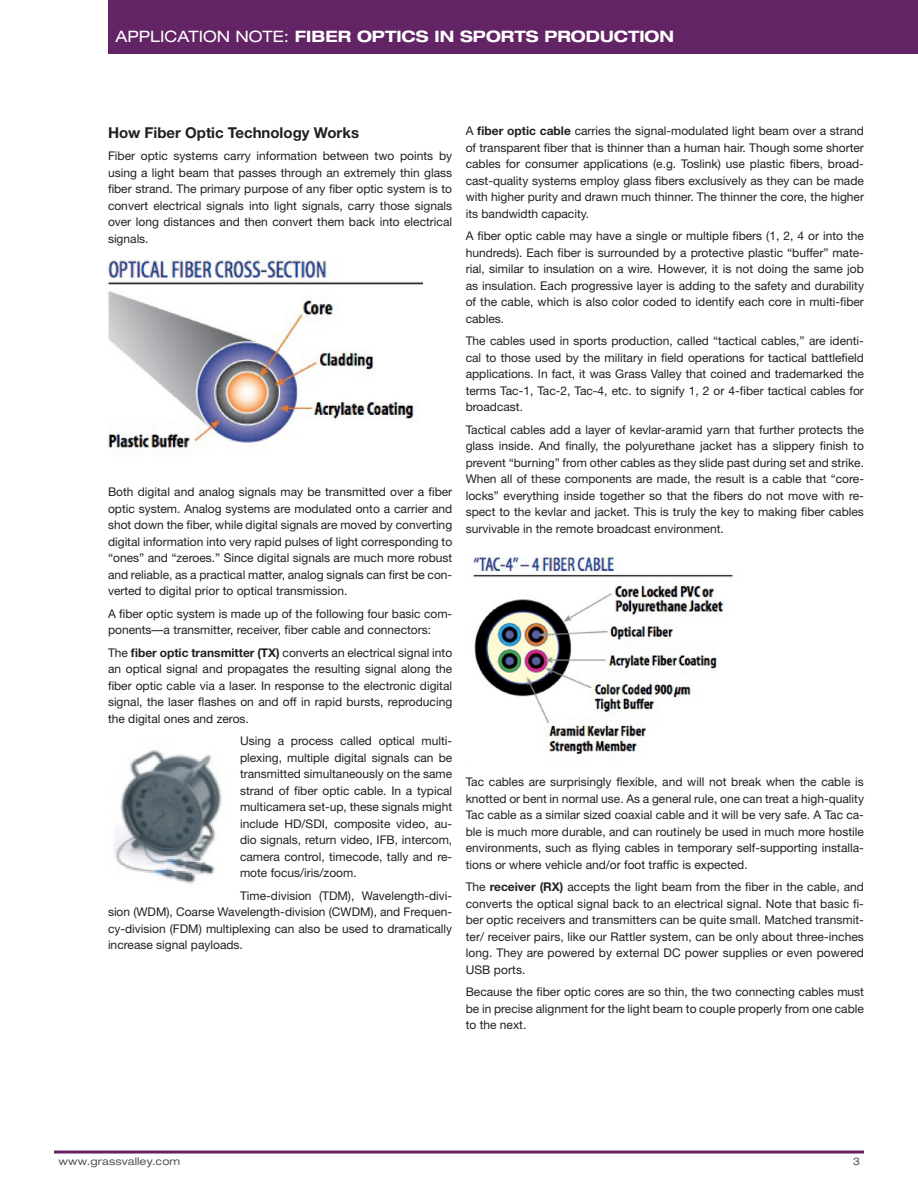
<style>
.page{position:relative;width:918px;height:1188px;background:#fff}
.page>*{position:absolute;margin:0;border:0;box-sizing:border-box;transform-origin:0 0}
.t1{font:700 expanded 15.75px "Helvetica Neue";color:#fff}
._2014_Collaterals_Ti{font:700 15px "Helvetica Neue";color:#231f20}
._2014_Collaterals_Te{font:12px/16.5px "Helvetica Neue";color:#231f20;text-align:justify}
.t2{font:expanded 10.5px "Helvetica Neue LT Std";letter-spacing:.01em;color:#57585a}
.s1{font-family:"Helvetica Neue LT Std";font-weight:400}
.s2{font-weight:700}
</style>
<div class="page">
<div style="left:108px;top:0;width:810px;height:54px;background:#622465"></div>
<hr style="left:54px;top:1151px;width:810px;height:3px;background:#622465">
<img style="left:106px;top:259px;width:316px;height:197px">
<img style="left:114px;top:749px;width:108px;height:135px">
<img style="left:472px;top:557px;width:261px;height:203px">
<p class="t1" style="left:116px;top:26px;width:560px"><span class="s1">APPLICATION NOTE:</span> FIBER OPTICS IN SPORTS PRODUCTION</p>
<p class="_2014_Collaterals_Ti" style="left:108px;top:123px;width:253px">How Fiber Optic Technology Works</p>
<p class="_2014_Collaterals_Te" style="left:108px;top:148px;width:346px">Fiber optic systems carry information between two points by using a light beam that passes through an extremely thin glass fiber strand. The primary purpose of any fiber optic system is to convert electrical signals into light signals, carry those signals over long distances and then convert them back into electrical signals.</p>
<p class="_2014_Collaterals_Te" style="left:108px;top:484px;width:346px">Both digital and analog signals may be transmitted over a fiber optic system. Analog systems are modulated onto a carrier and shot down the fiber, while digital signals are moved by converting digital information into very rapid pulses of light corresponding to “ones” and “zeroes.” Since digital signals are much more robust and reliable, as a practical matter, analog signals can first be con&shy;verted to digital prior to optical transmission.</p>
<p class="_2014_Collaterals_Te" style="left:108px;top:605px;width:346px">A fiber optic system is made up of the following four basic com&shy;ponents—a transmitter, receiver, fiber cable and connectors:</p>
<p class="_2014_Collaterals_Te" style="left:108px;top:644px;width:346px">The <span class="s2">fiber optic transmitter (TX)</span> converts an electrical signal into an optical signal and propagates the resulting signal along the fiber optic cable via a laser. In response to the electronic digital signal, the laser flashes on and off in rapid bursts, reproducing the digital ones and zeros.</p>
<p class="_2014_Collaterals_Te" style="left:240px;top:733px;width:214px">Using a process called optical multi&shy;plexing, multiple digital signals can be transmitted simultaneously on the same strand of fiber optic cable. In a typical multicamera set-up, these signals might include HD/SDI, composite video, au&shy;dio signals, return video, IFB, intercom, camera control, timecode, tally and re&shy;mote focus/iris/zoom.</p>
<p class="_2014_Collaterals_Te" style="left:108px;top:887px;width:346px;text-indent:132px">Time-division (TDM), Wavelength-divi&shy;sion (WDM), Coarse Wavelength-division (CWDM), and Frequen&shy;cy-division (FDM) multiplexing can also be used to dramatically increase signal payloads.</p>
<p class="_2014_Collaterals_Te" style="left:466px;top:123px;width:400px">A <span class="s2">fiber optic cable</span> carries the signal-modulated light beam over a strand of transparent fiber that is thinner than a human hair. Though some shorter cables for consumer applications (e.g. Toslink) use plastic fibers, broad&shy;cast-quality systems employ glass fibers exclusively as they can be made with higher purity and drawn much thinner. The thinner the core, the higher its bandwidth capacity.</p>
<p class="_2014_Collaterals_Te" style="left:466px;top:228px;width:400px">A fiber optic cable may have a single or multiple fibers (1, 2, 4 or into the hundreds). Each fiber is surrounded by a protective plastic “buffer” mate&shy;rial, similar to insulation on a wire. However, it is not doing the same job as insulation. Each progressive layer is adding to the safety and durability of the cable, which is also color coded to identify each core in multi-fiber cables.</p>
<p class="_2014_Collaterals_Te" style="left:466px;top:333px;width:400px">The cables used in sports production, called “tactical cables,” are identi&shy;cal to those used by the military in field operations for tactical battlefield applications. In fact, it was Grass Valley that coined and trademarked the terms Tac-1, Tac-2, Tac-4, etc. to signify 1, 2 or 4-fiber tactical cables for broadcast.</p>
<p class="_2014_Collaterals_Te" style="left:466px;top:421px;width:400px">Tactical cables add a layer of kevlar-aramid yarn that further protects the glass inside. And finally, the polyurethane jacket has a slippery finish to prevent “burning” from other cables as they slide past during set and strike.<br>When all of these components are made, the result is a cable that “core&shy;locks” everything inside together so that the fibers do not move with re&shy;spect to the kevlar and jacket. This is truly the key to making fiber cables survivable in the remote broadcast environment.</p>
<p class="_2014_Collaterals_Te" style="left:466px;top:774px;width:400px">Tac cables are surprisingly flexible, and will not break when the cable is knotted or bent in normal use. As a general rule, one can treat a high-quality Tac cable as a similar sized coaxial cable and it will be very safe. A Tac ca&shy;ble is much more durable, and can routinely be used in much more hostile environments, such as flying cables in temporary self-supporting installa&shy;tions or where vehicle and/or foot traffic is expected.</p>
<p class="_2014_Collaterals_Te" style="left:466px;top:879px;width:400px">The <span class="s2">receiver (RX)</span> accepts the light beam from the fiber in the cable, and converts the optical signal back to an electrical signal. Note that basic fi&shy;ber optic receivers and transmitters can be quite small. Matched transmit&shy;ter/ receiver pairs, like our Rattler system, can be only about three-inches long. They are powered by external DC power supplies or even powered USB ports.</p>
<p class="_2014_Collaterals_Te" style="left:466px;top:984px;width:400px">Because the fiber optic cores are so thin, the two connecting cables must be in precise alignment for the light beam to couple properly from one cable to the next.</p>
<p class="t2" style="left:58px;top:1155px;width:123px">www.grassvalley.com</p>
<p class="t2" style="left:853px;top:1155px;width:9px">3</p>
</div>
